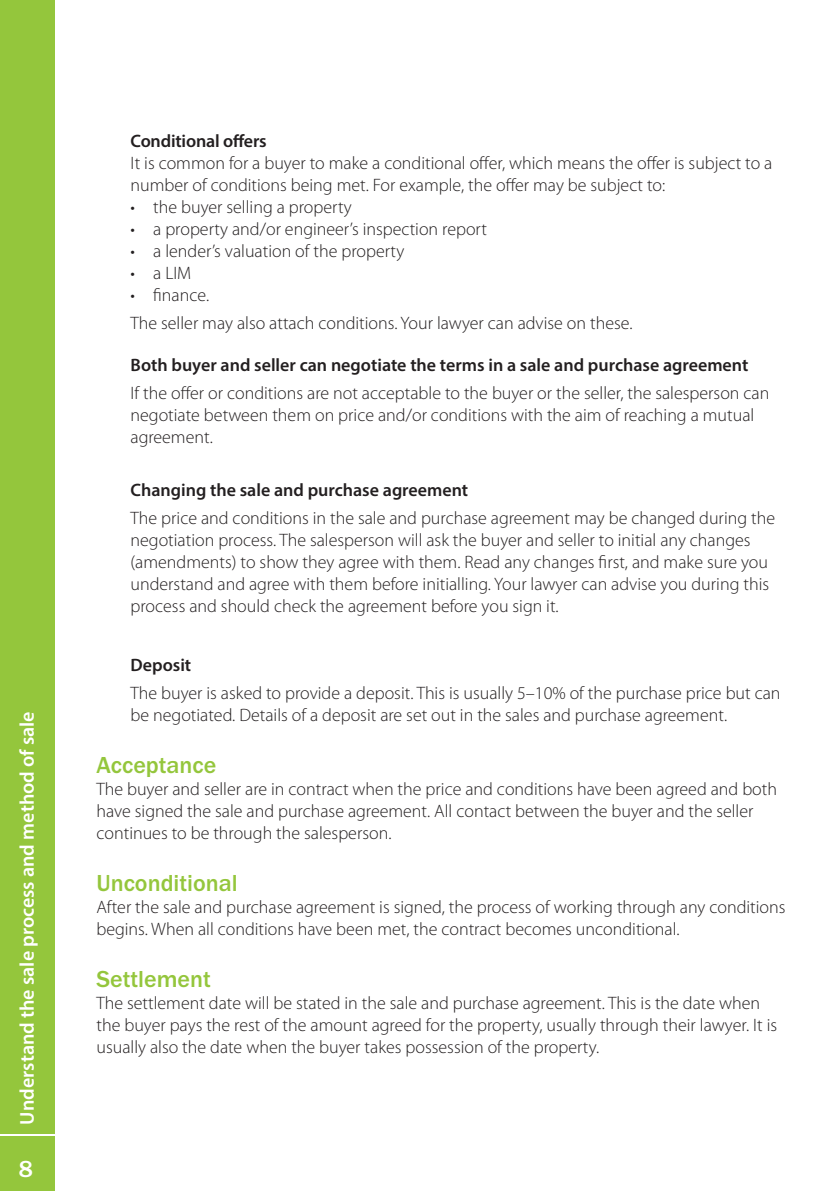
<style>
.page{position:relative;width:840px;height:1191px;background:#fff}
.page>*{position:absolute;margin:0;border:0;box-sizing:border-box;transform-origin:0 0}
.Sub_head_01{font:500 24px "ITC Franklin Gothic Std";color:#94c63c}
.t1{font:500 24px "ITC Franklin Gothic Std";color:#fff}
.t2{font:600 20px "Myriad Pro";color:#fff}
.Body_text{font:300 18px/22px "Myriad Pro";color:#231f20}
.Sub_Head_2{font:600 18px "Myriad Pro";color:#231f20}
.Body_Bullets{font:300 18px "Myriad Pro";color:#231f20}
</style>
<div class="page">
<div style="left:0;top:1135px;width:55px;height:56px;background:#94c63c"></div>
<div style="left:0;top:0;width:55px;height:1133px;background:#94c63c"></div>
<p class="t2" style="left:14px;top:1124px;width:415px;rotate:-90deg">Understand the sale process and method of sale</p>
<h1 class="t1" style="left:19px;top:1155px;width:16px">8</h1>
<p class="Sub_Head_2" style="left:130px;top:129px;width:138px">Conditional offers</p>
<p class="Body_text" style="left:130px;top:152px;width:643px">It is common for a buyer to make a conditional offer, which means the offer is subject to a number of conditions being met. For example, the offer may be subject to:</p>
<p class="Body_Bullets" style="left:130px;top:197px;width:222px">• the buyer selling a property</p>
<p class="Body_Bullets" style="left:130px;top:219px;width:358px">• a property and/or engineer’s inspection report</p>
<p class="Body_Bullets" style="left:130px;top:241px;width:275px">• a lender’s valuation of the property</p>
<p class="Body_Bullets" style="left:130px;top:263px;width:62px">• a LIM</p>
<p class="Body_Bullets" style="left:130px;top:285px;width:80px">• finance.</p>
<p class="Body_text" style="left:130px;top:312px;width:503px">The seller may also attach conditions. Your lawyer can advise on these.</p>
<p class="Sub_Head_2" style="left:130px;top:354px;width:619px">Both buyer and seller can negotiate the terms in a sale and purchase agreement</p>
<p class="Body_text" style="left:130px;top:382px;width:640px">If the offer or conditions are not acceptable to the buyer or the seller, the salesperson can negotiate between them on price and/or conditions with the aim of reaching a mutual agreement.</p>
<p class="Sub_Head_2" style="left:130px;top:479px;width:339px">Changing the sale and purchase agreement</p>
<p class="Body_text" style="left:130px;top:507px;width:645px">The price and conditions in the sale and purchase agreement may be changed during the negotiation process. The salesperson will ask the buyer and seller to initial any changes (amendments) to show they agree with them. Read any changes first, and make sure you understand and agree with them before initialling. Your lawyer can advise you during this process and should check the agreement before you sign it.</p>
<p class="Sub_Head_2" style="left:130px;top:653px;width:62px">Deposit</p>
<p class="Body_text" style="left:130px;top:682px;width:651px">The buyer is asked to provide a deposit. This is usually 5–10% of the purchase price but can be negotiated. Details of a deposit are set out in the sales and purchase agreement.</p>
<p class="Sub_head_01" style="left:96px;top:751px;width:121px">Acceptance</p>
<p class="Body_text" style="left:96px;top:778px;width:681px">The buyer and seller are in contract when the price and conditions have been agreed and both have signed the sale and purchase agreement. All contact between the buyer and the seller continues to be through the salesperson.</p>
<p class="Sub_head_01" style="left:96px;top:869px;width:143px">Unconditional</p>
<p class="Body_text" style="left:96px;top:896px;width:690px">After the sale and purchase agreement is signed, the process of working through any conditions begins. When all conditions have been met, the contract becomes unconditional.</p>
<p class="Sub_head_01" style="left:96px;top:965px;width:116px">Settlement</p>
<p class="Body_text" style="left:96px;top:992px;width:682px">The settlement date will be stated in the sale and purchase agreement. This is the date when the buyer pays the rest of the amount agreed for the property, usually through their lawyer. It is usually also the date when the buyer takes possession of the property.</p>
</div>
